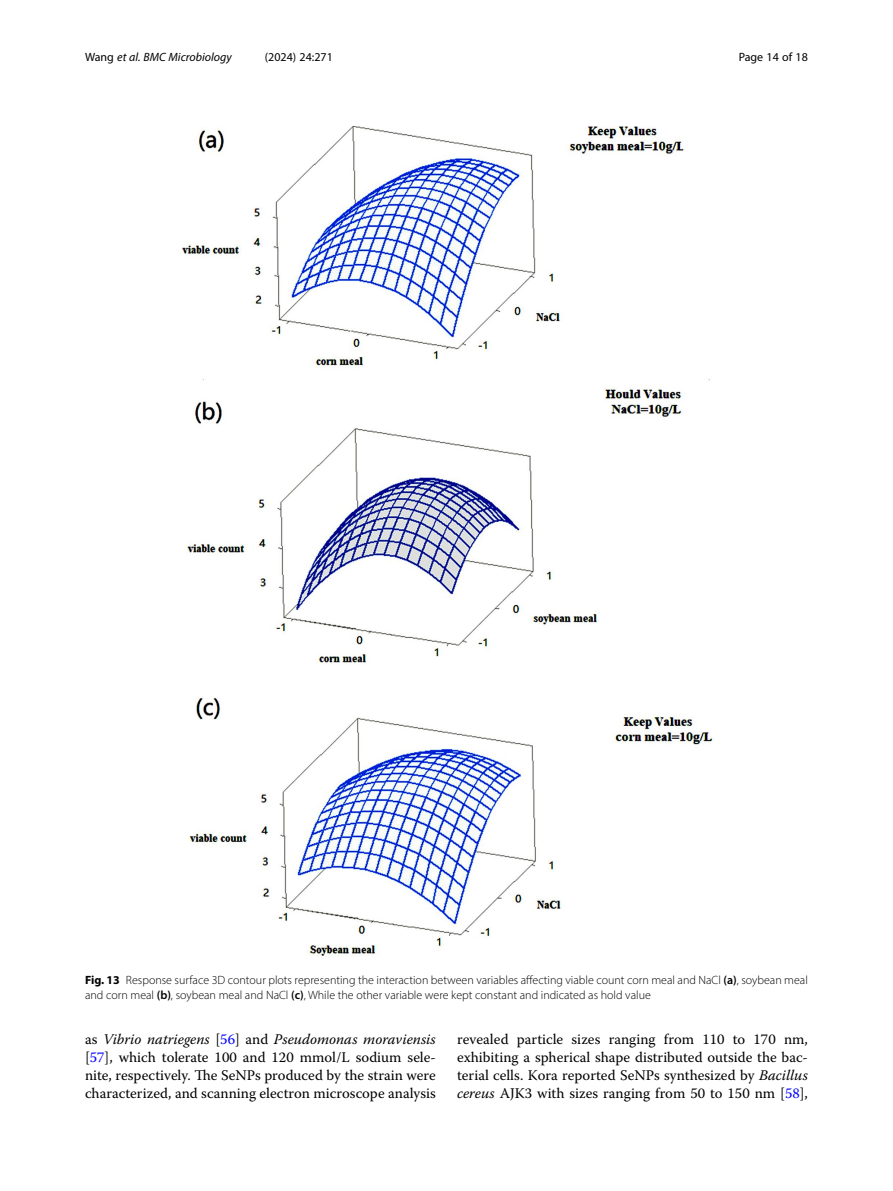
<style>
.page{position:relative;width:893px;height:1191px;background:#fff}
.page>*{position:absolute;margin:0;border:0;box-sizing:border-box;transform-origin:0 0}
.Body_Text{font:14.7px/18px "Warnock Pro";color:#000;text-align:justify}
.Figure_Caption{font:300 12px/15px "Myriad Pro";color:#000}
.t1{font:italic 12px "Myriad Pro";color:#000}
.t2{font:12px "Myriad Pro";color:#000}
.s1{font-style:normal}
.s2{font-weight:700}
.s3{font-weight:600}
.s4{font-style:italic}
.s5{color:#00f}
</style>
<div class="page">
<img style="left:179px;top:126px;width:534px;height:830px">
<p class="t1" style="left:85px;top:50px;width:148px"><span class="s1">Wang</span> et al. BMC Microbiology</p>
<p class="t2" style="left:265px;top:50px;width:70px">(2024) 24:271</p>
<p class="t2" style="left:739px;top:50px;width:71px">Page 14 of 18</p>
<p class="Figure_Caption" style="left:85px;top:972px;width:724px"><span class="s2">Fig. 13</span> Response surface 3D contour plots representing the interaction between variables affecting viable count corn meal and NaCl <span class="s3">(a)</span>, soybean meal and corn meal <span class="s3">(b)</span>, soybean meal and NaCl <span class="s3">(c)</span>, While the other variable were kept constant and indicated as hold value</p>
<p class="Body_Text" style="left:85px;top:1030px;width:352px">as <span class="s4">Vibrio natriegens</span> [<span class="s5">56</span>] and <span class="s4">Pseudomonas moraviensis </span>[<span class="s5">57</span>], which tolerate 100 and 120 mmol/L sodium sele&shy;nite, respectively. The SeNPs produced by the strain were characterized, and scanning electron microscope analysis</p>
<p class="Body_Text" style="left:457px;top:1030px;width:352px">revealed particle sizes ranging from 110 to 170 nm, exhibiting a spherical shape distributed outside the bac&shy;terial cells. Kora reported SeNPs synthesized by <span class="s4">Bacillus cereus</span> AJK3 with sizes ranging from 50 to 150 nm [<span class="s5">58</span>],</p>
</div>
